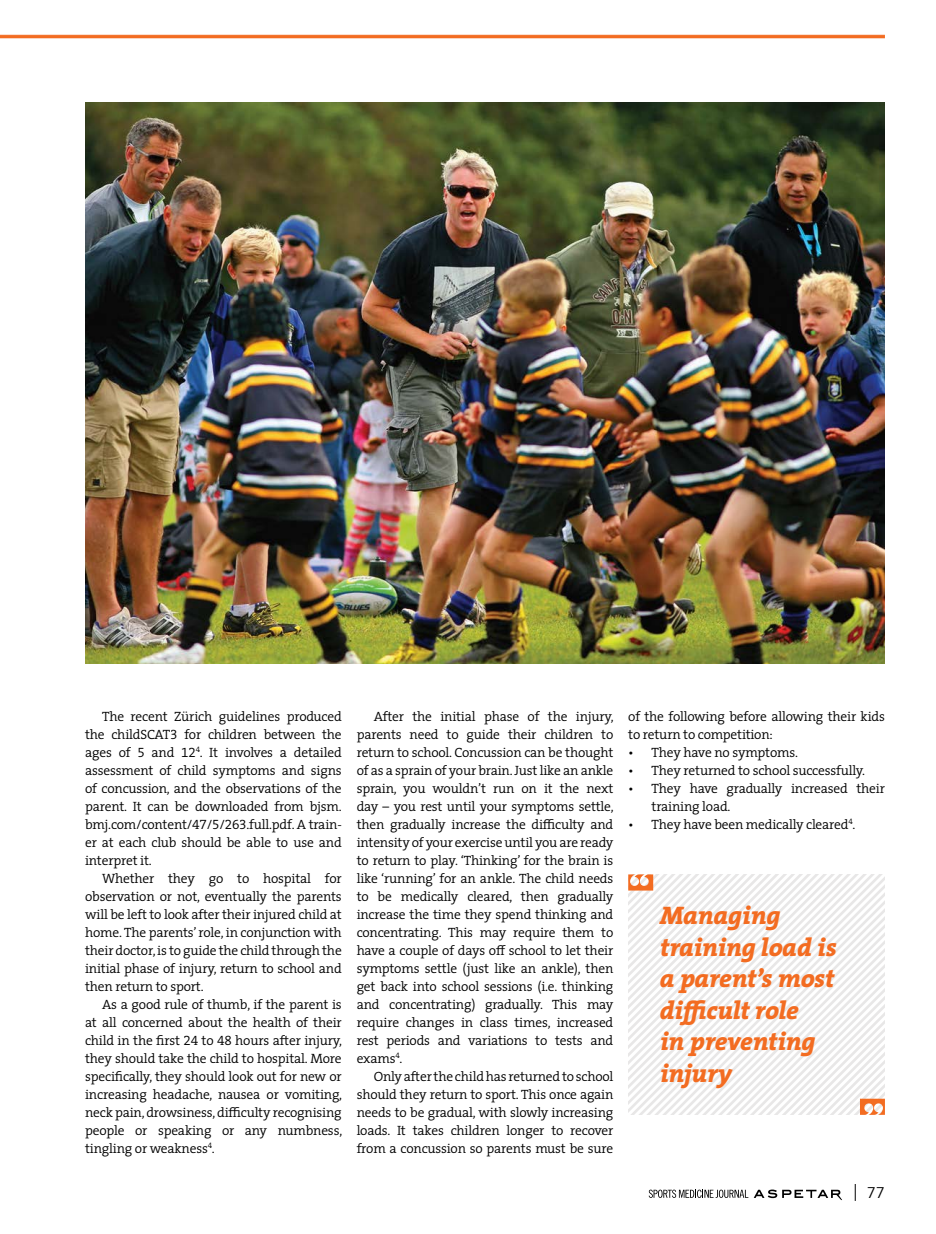
<style>
.page{position:relative;width:936px;height:1234px;background:#fff}
.page>*{position:absolute;margin:0;border:0;box-sizing:border-box;transform-origin:0 0}
.t1{font:italic 800 25.5px/31.5px "The Serif";letter-spacing:-.015em;color:#f36c21}
.t2{font:15px "Trade Gothic LT Std";color:#000}
.t3{font:300 13.5px/18px "The Serif";letter-spacing:-.015em;color:#000;text-align:justify}
.s1{font-family:"The Serif Semi Light Expert";font-weight:400}
</style>
<div class="page">
<svg style="left:854px;top:1184px;width:1px;height:16px"></svg>
<svg style="left:648px;top:1189px;width:194px;height:10px"></svg>
<svg style="left:628px;top:874px;width:256px;height:240px"></svg>
<hr style="left:0;top:35px;width:884px;height:3px;background:#f36c21">
<img style="left:85px;top:102px;width:799px;height:561px">
<p class="t3" style="left:85px;top:706px;width:258px;text-indent:17px">The recent Zürich guidelines produced the childSCAT<span class="s1">3</span> for children between the ages of <span class="s1">5</span> and <span class="s1">12</span><sup>4</sup>. It involves a detailed assessment of child symptoms and signs of concussion, and the observations of the parent. It can be downloaded from bjsm. bmj.com/content/<span class="s1">47</span>/<span class="s1">5</span>/<span class="s1">263</span>.full.pdf. A train&shy;er at each club should be able to use and interpret it.</p>
<p class="t3" style="left:85px;top:868px;width:258px;text-indent:17px">Whether they go to hospital for observation or not, eventually the parents will be left to look after their injured child at home. The parents’ role, in conjunction with their doctor, is to guide the child through the initial phase of injury, return to school and then return to sport.</p>
<p class="t3" style="left:85px;top:994px;width:259px;text-indent:17px">As a good rule of thumb, if the parent is at all concerned about the health of their child in the first <span class="s1">24</span> to <span class="s1">48</span> hours after injury, they should take the child to hospital. More specifically, they should look out for new or increasing headache, nausea or vomiting, neck pain, drowsiness, difficulty recognising people or speaking or any numbness, tingling or weakness<sup>4</sup>.</p>
<p class="t3" style="left:356px;top:706px;width:258px;text-indent:17px">After the initial phase of the injury, parents need to guide their children to return to school. Concussion can be thought of as a sprain of your brain. Just like an ankle sprain, you wouldn’t run on it the next day – you rest until your symptoms settle, then gradually increase the difficulty and intensity of your exercise until you are ready to return to play. ‘Thinking’ for the brain is like ‘running’ for an ankle. The child needs to be medically cleared, then gradually increase the time they spend thinking and concentrating. This may require them to have a couple of days off school to let their symptoms settle (just like an ankle), then get back into school sessions (i.e. thinking and concentrating) gradually. This may require changes in class times, increased rest periods and variations to tests and exams<sup>4</sup>.</p>
<p class="t3" style="left:356px;top:1066px;width:258px;text-indent:17px">Only after the child has returned to school should they return to sport. This once again needs to be gradual, with slowly increasing loads. It takes children longer to recover from a concussion so parents must be sure</p>
<p class="t3" style="left:628px;top:706px;width:258px">of the following before allowing their kids to return to competition:</p>
<p class="t3" style="left:628px;top:742px;width:171px">• They have no symptoms.</p>
<p class="t3" style="left:628px;top:760px;width:238px">• They returned to school successfully.</p>
<p class="t3" style="left:651px;top:778px;width:235px;text-indent:-23px">• They have gradually increased their training load.</p>
<p class="t3" style="left:628px;top:814px;width:229px">• They have been medically cleared<sup>4</sup>.</p>
<h1 class="t1" style="left:659px;top:899px;width:178px">Managing training load is a parent’s most difficult role<br>in preventing injury</h1>
<p class="t2" style="left:866px;top:1183px;width:20px">77</p>
</div>
